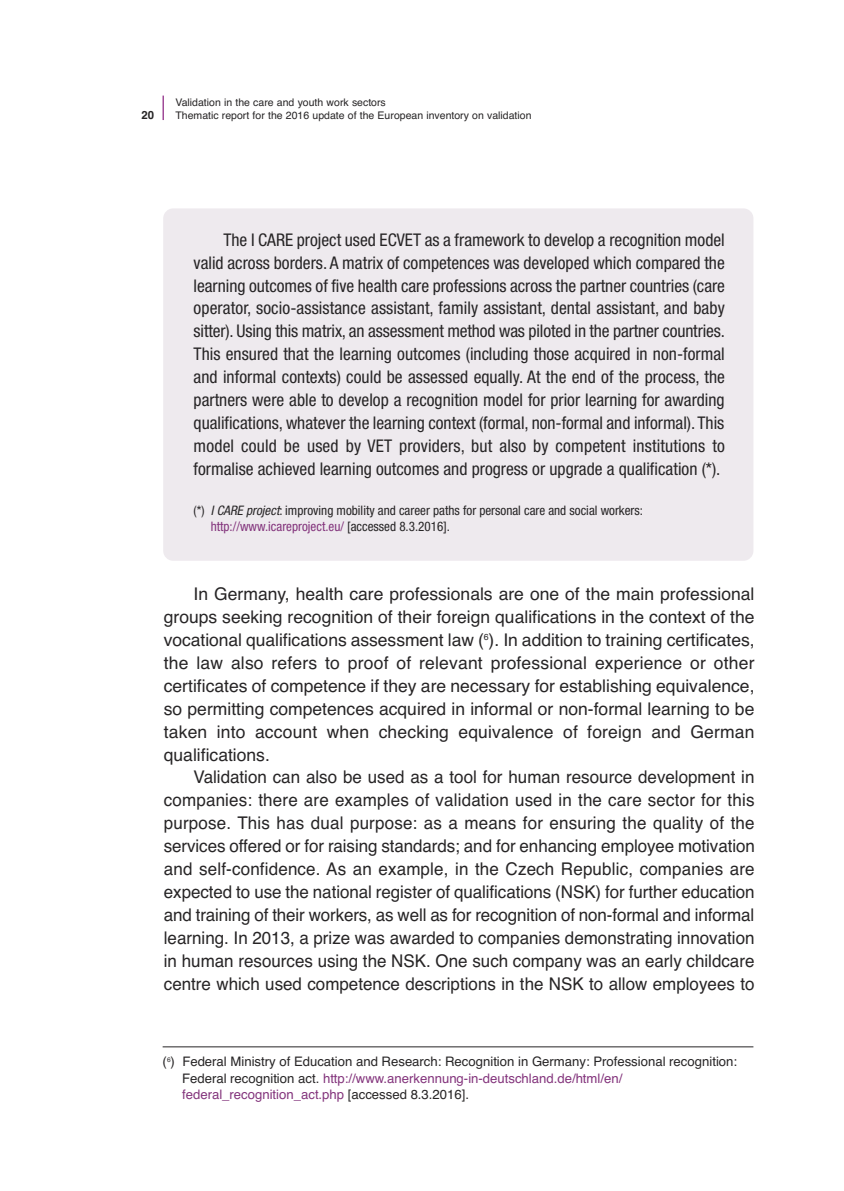
<style>
.page{position:relative;width:844px;height:1191px;background:#fff}
.page>*{position:absolute;margin:0;border:0;box-sizing:border-box;transform-origin:0 0}
.t1{font:17.5px/22.9px "Helvetica";color:#272526;text-align:justify}
.t2{font:condensed 17.5px/22.9px "Helvetica Neue";color:#272526;text-align:justify}
.t3{font:13.12px/16.6px "Helvetica";color:#272526}
.t4{font:condensed 13.12px/16.6px "Helvetica Neue";color:#272526}
.t5{font:700 11.38px "Helvetica";color:#272526}
.t6{font:10.5px "Helvetica";color:#272526}
.s1{font-style:italic}
.s2{color:#83347c}
</style>
<div class="page">
<div style="left:163px;top:208px;width:590px;height:353px;background:#eeeaee;border-radius:10px"></div>
<hr style="left:162px;top:96px;width:2px;height:24px;background:#9a3f92">
<hr style="left:163px;top:1046px;width:590px;height:1px;background:#272526">
<p class="t6" style="left:175px;top:96px;width:212px">Validation in the care and youth work sectors</p>
<p class="t5" style="left:141px;top:108px;width:14px">20</p>
<p class="t6" style="left:175px;top:109px;width:357px">Thematic report for the 2016 update of the European inventory on validation</p>
<p class="t2" style="left:193px;top:229px;width:533px;text-indent:30px">The I CARE project used ECVET as a framework to develop a recognition model valid across borders. A matrix of competences was developed which compared the learning outcomes of five health care professions across the partner countries (care operator, socio-assistance assistant, family assistant, dental assistant, and baby sitter). Using this matrix, an assessment method was piloted in the partner countries.<br>This ensured that the learning outcomes (including those acquired in non-formal and informal contexts) could be assessed equally. At the end of the process, the partners were able to develop a recognition model for prior learning for awarding qualifications, whatever the learning context (formal, non-formal and informal). This model could be used by VET providers, but also by competent institutions to formalise achieved learning outcomes and progress or upgrade a qualification (*).</p>
<p class="t4" style="left:211px;top:503px;width:433px;text-indent:-17px">(*) <span class="s1">I CARE project</span>: improving mobility and career paths for personal care and social workers: <span class="s2">http://www.icareproject.eu/</span> [accessed 8.3.2016].</p>
<p class="t1" style="left:164px;top:582px;width:592px;text-indent:30px">In Germany, health care professionals are one of the main professional groups seeking recognition of their foreign qualifications in the context of the vocational qualifications assessment law (<sup>6</sup>). In addition to training certificates, the law also refers to proof of relevant professional experience or other certificates of competence if they are necessary for establishing equivalence, so permitting competences acquired in informal or non-formal learning to be taken into account when checking equivalence of foreign and German qualifications.</p>
<p class="t1" style="left:164px;top:766px;width:592px;text-indent:30px">Validation can also be used as a tool for human resource development in companies: there are examples of validation used in the care sector for this purpose. This has dual purpose: as a means for ensuring the quality of the services offered or for raising standards; and for enhancing employee motivation and self-confidence. As an example, in the Czech Republic, companies are expected to use the national register of qualifications (NSK) for further education and training of their workers, as well as for recognition of non-formal and informal learning. In 2013, a prize was awarded to companies demonstrating innovation in human resources using the NSK. One such company was an early childcare centre which used competence descriptions in the NSK to allow employees to</p>
<p class="t3" style="left:182px;top:1053px;width:556px;text-indent:-19px">(<sup>6</sup>) Federal Ministry of Education and Research: Recognition in Germany: Professional recognition:<br>Federal recognition act. <span class="s2">http://www.anerkennung-in-deutschland.de/html/en/ federal_recognition_act.php</span> [accessed 8.3.2016].</p>
</div>
